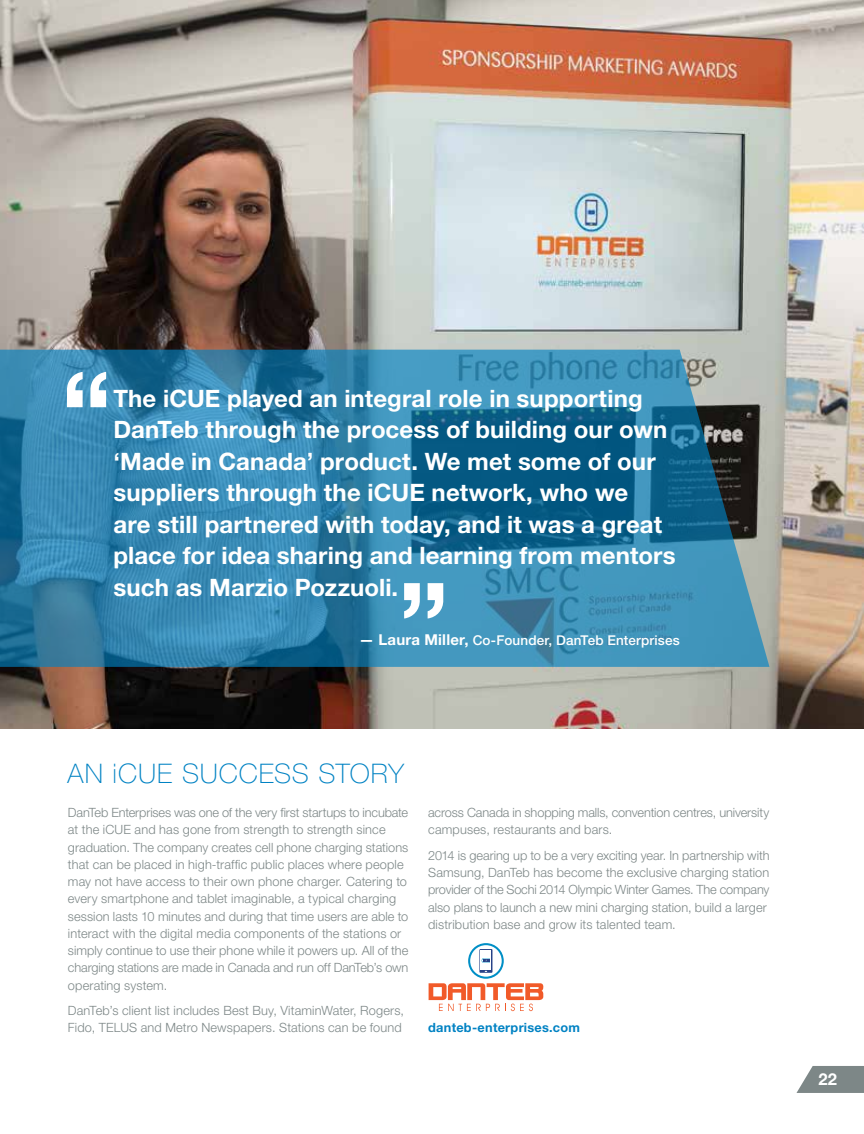
<style>
.page{position:relative;width:864px;height:1134px;background:#fff}
.page>*{position:absolute;margin:0;border:0;box-sizing:border-box;transform-origin:0 0}
.t1{font:100 27px "Helvetica Neue LT Std";letter-spacing:.03em;color:#0082c3}
.t2{font:700 24px/31.5px "Helvetica Neue LT Std";letter-spacing:.005em;color:#fff}
.t3{font:700 16.5px "Helvetica Neue LT Std";color:#fff}
.t4{font:500 13.5px "Helvetica Neue LT Std";letter-spacing:.01em;color:#fff}
.t5{font:300 12.75px/17.2px "Helvetica Neue LT Std";letter-spacing:.005em;color:#7d8787}
.t6{font:700 12.75px "Helvetica Neue LT Std";letter-spacing:.02em;color:#0082c3}
.s1{font-weight:700;font-size:15px}
</style>
<div class="page">
<img style="left:0;top:0;width:864px;height:729px">
<svg style="left:429px;top:943px;width:114px;height:68px"></svg>
<svg style="left:0;top:350px;width:770px;height:317px;background:#3380a6"></svg>
<svg style="left:67px;top:372px;width:39px;height:35px"></svg>
<svg style="left:404px;top:583px;width:40px;height:36px"></svg>
<svg style="left:796px;top:1066px;width:68px;height:27px;background:#8d9696"></svg>
<p class="t2" style="left:113px;top:382px;width:564px">The iCUE played an integral role in supporting DanTeb through the process of building our own ‘Made in Canada’ product. We met some of our suppliers through the iCUE network, who we<br>are still partnered with today, and it was a great place for idea sharing and learning from mentors such as Marzio Pozzuoli.</p>
<p class="t4" style="left:359px;top:632px;width:322px"><span class="s1">— Laura Miller,</span> Co-Founder, DanTeb Enterprises</p>
<h1 class="t1" style="left:68px;top:758px;width:338px">AN iCUE SUCCESS STORY</h1>
<p class="t5" style="left:68px;top:804px;width:342px">DanTeb Enterprises was one of the very first startups to incubate at the iCUE and has gone from strength to strength since graduation. The company creates cell phone charging stations that can be placed in high-traffic public places where people may not have access to their own phone charger. Catering to every smartphone and tablet imaginable, a typical charging session lasts 10 minutes and during that time users are able to interact with the digital media components of the stations or simply continue to use their phone while it powers up. All of the charging stations are made in Canada and run off DanTeb’s own operating system.</p>
<p class="t5" style="left:68px;top:1002px;width:338px">DanTeb’s client list includes Best Buy, VitaminWater, Rogers,<br>Fido, TELUS and Metro Newspapers. Stations can be found</p>
<p class="t5" style="left:428px;top:804px;width:343px">across Canada in shopping malls, convention centres, university campuses, restaurants and bars.</p>
<p class="t5" style="left:428px;top:846px;width:343px">2014 is gearing up to be a very exciting year. In partnership with Samsung, DanTeb has become the exclusive charging station provider of the Sochi 2014 Olympic Winter Games. The company also plans to launch a new mini charging station, build a larger distribution base and grow its talented team.</p>
<p class="t6" style="left:428px;top:1020px;width:153px">danteb-enterprises.com</p>
<p class="t3" style="left:819px;top:1069px;width:20px">22</p>
</div>
